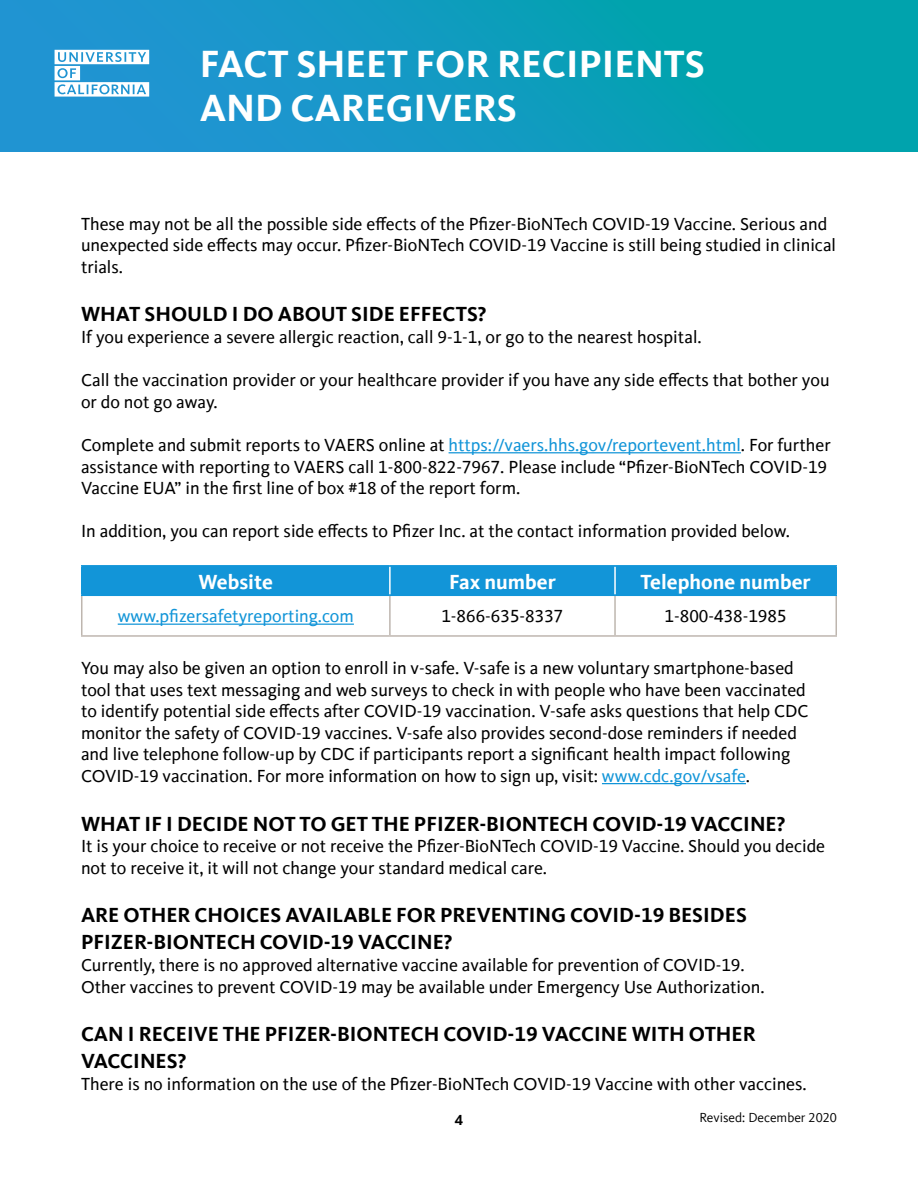
<style>
.page{position:relative;width:918px;height:1188px;background:#fff}
.page>*{position:absolute;margin:0;border:0;box-sizing:border-box;transform-origin:0 0}
.t1{font:700 39px "Kievit Offc Pro";color:#fff}
.CAPS_H1{font:700 21px/27px "Kievit Offc Pro";color:#000}
.t2{font:700 21px "Kievit Offc Pro";color:#fff}
.t3{font:18px/21.6px "Kievit Offc Pro";color:#000}
.t4{font:18px "Kievit Offc Pro";color:#1295d8}
.t5{font:700 15px "Kievit Offc Pro";color:#000}
.t6{font:13.5px "Kievit Offc Pro";color:#000}
.s1{color:#1295d8}
</style>
<div class="page">
<div style="left:0;top:0;width:918px;height:152px;background:linear-gradient(to right,#2691d9,#00a5a7)"></div>
<svg style="left:1px;top:0;width:371px;height:116px;background:#289bd0"></svg>
<hr style="left:449px;top:452px;width:292px;height:1px;background:#1295d8">
<hr style="left:602px;top:783px;width:144px;height:1px;background:#1295d8">
<hr style="left:81px;top:596px;width:1px;height:39px;background:#beb6af">
<hr style="left:389px;top:596px;width:2px;height:39px;background:#beb6af">
<hr style="left:614px;top:596px;width:2px;height:39px;background:#beb6af">
<hr style="left:836px;top:596px;width:1px;height:39px;background:#beb6af">
<hr style="left:81px;top:635px;width:309px;height:2px;background:#beb6af">
<hr style="left:390px;top:635px;width:225px;height:2px;background:#beb6af">
<hr style="left:615px;top:635px;width:222px;height:2px;background:#beb6af">
<hr style="left:81px;top:565px;width:309px;height:2px;background:#1295d8">
<hr style="left:390px;top:565px;width:225px;height:2px;background:#1295d8">
<hr style="left:615px;top:565px;width:222px;height:2px;background:#1295d8">
<div style="left:81px;top:566px;width:756px;height:29px;background:#1295d8"></div>
<hr style="left:81px;top:595px;width:309px;height:1px;background:#1295d8">
<hr style="left:390px;top:595px;width:225px;height:1px;background:#1295d8">
<hr style="left:615px;top:595px;width:222px;height:1px;background:#1295d8">
<hr style="left:118px;top:624px;width:236px;height:1px;background:#1295d8">
<p class="t1" style="left:200px;top:41px;width:507px">FACT SHEET FOR RECIPIENTS</p>
<p class="t1" style="left:200px;top:84px;width:319px">AND CAREGIVERS</p>
<p class="t3" style="left:81px;top:213px;width:757px">These may not be all the possible side effects of the Pfizer-BioNTech COVID-19 Vaccine. Serious and unexpected side effects may occur. Pfizer-BioNTech COVID-19 Vaccine is still being studied in clinical trials.</p>
<p class="CAPS_H1" style="left:81px;top:301px;width:407px">WHAT SHOULD I DO ABOUT SIDE EFFECTS?</p>
<p class="t3" style="left:81px;top:326px;width:622px">If you experience a severe allergic reaction, call 9-1-1, or go to the nearest hospital.</p>
<p class="t3" style="left:81px;top:369px;width:750px">Call the vaccination provider or your healthcare provider if you have any side effects that bother you or do not go away.</p>
<p class="t3" style="left:81px;top:434px;width:751px">Complete and submit reports to VAERS online at <span class="s1">https://vaers.hhs.gov/reportevent.html</span>. For further assistance with reporting to VAERS call 1-800-822-7967. Please include “Pfizer-BioNTech COVID-19<br>Vaccine EUA” in the first line of box #18 of the report form.</p>
<p class="t3" style="left:81px;top:521px;width:710px">In addition, you can report side effects to Pfizer Inc. at the contact information provided below.</p>
<p class="t2" style="left:199px;top:569px;width:76px">Website</p>
<p class="t2" style="left:449px;top:569px;width:108px">Fax number</p>
<p class="t2" style="left:640px;top:569px;width:172px">Telephone number</p>
<p class="t4" style="left:118px;top:606px;width:238px">www.pfizersafetyreporting.com</p>
<p class="t3" style="left:441px;top:606px;width:124px">1-866-635-8337</p>
<p class="t3" style="left:665px;top:606px;width:124px">1-800-438-1985</p>
<p class="t3" style="left:81px;top:657px;width:729px">You may also be given an option to enroll in v-safe. V-safe is a new voluntary smartphone-based tool that uses text messaging and web surveys to check in with people who have been vaccinated to identify potential side effects after COVID-19 vaccination. V-safe asks questions that help CDC monitor the safety of COVID-19 vaccines. V-safe also provides second-dose reminders if needed and live telephone follow-up by CDC if participants report a significant health impact following COVID-19 vaccination. For more information on how to sign up, visit: <span class="s1">www.cdc.gov/vsafe</span>.</p>
<p class="CAPS_H1" style="left:81px;top:810px;width:706px">WHAT IF I DECIDE NOT TO GET THE PFIZER-BIONTECH COVID-19 VACCINE?</p>
<p class="t3" style="left:81px;top:835px;width:746px">It is your choice to receive or not receive the Pfizer-BioNTech COVID-19 Vaccine. Should you decide not to receive it, it will not change your standard medical care.</p>
<p class="CAPS_H1" style="left:81px;top:902px;width:667px">ARE OTHER CHOICES AVAILABLE FOR PREVENTING COVID-19 BESIDES<br>PFIZER-BIONTECH COVID-19 VACCINE?</p>
<p class="t3" style="left:81px;top:954px;width:685px">Currently, there is no approved alternative vaccine available for prevention of COVID-19.<br>Other vaccines to prevent COVID-19 may be available under Emergency Use Authorization.</p>
<p class="CAPS_H1" style="left:81px;top:1020px;width:676px">CAN I RECEIVE THE PFIZER-BIONTECH COVID-19 VACCINE WITH OTHER<br>VACCINES?</p>
<p class="t3" style="left:81px;top:1073px;width:727px">There is no information on the use of the Pfizer-BioNTech COVID-19 Vaccine with other vaccines.</p>
<p class="t5" style="left:455px;top:1111px;width:10px">4</p>
<p class="t6" style="left:699px;top:1110px;width:139px">Revised: December 2020</p>
</div>
